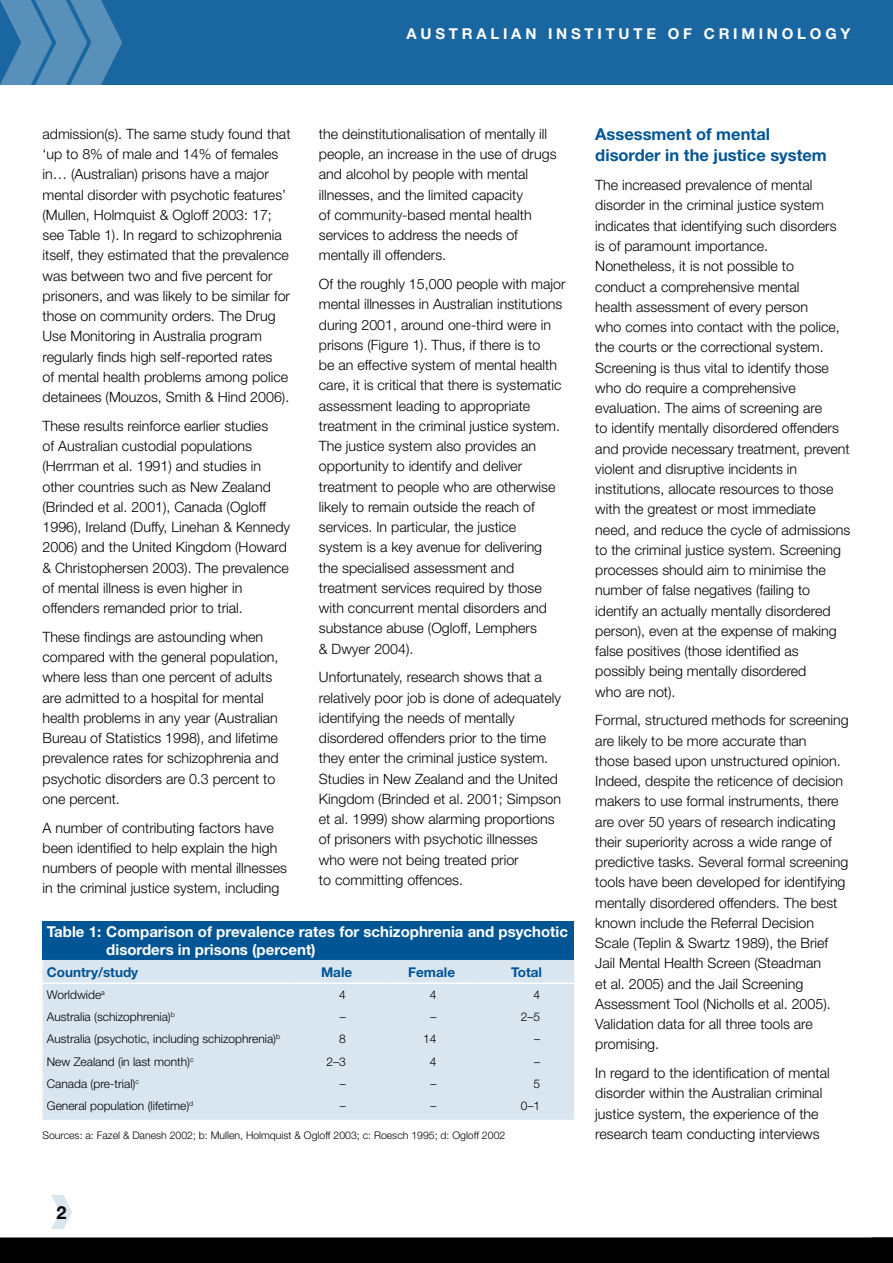
<style>
.page{position:relative;width:893px;height:1263px;background:#fff}
.page>*{position:absolute;margin:0;border:0;box-sizing:border-box;transform-origin:0 0}
.heading_1{font:700 16.5px/21px "Helvetica Neue LT";color:#005595}
.table_heading{font:700 15px/18px "Helvetica Neue LT";color:#fff}
.table_heading-2{font:700 15px "Helvetica Neue LT";letter-spacing:.25em;color:#fff}
.text{font:300 14.25px/20.2px "Helvetica Neue LT";color:#000}
.table_column_heading{font:700 13.5px "Helvetica Neue LT";color:#005595}
.table_text{font:300 12px "Helvetica Neue LT";color:#000}
.table_source{font:300 10.5px "Helvetica Neue LT";color:#000}
</style>
<div class="page">
<div style="left:0;top:0;width:893px;height:85px;background:#1a66a0"></div>
<svg style="left:51px;top:1195px;width:21px;height:34px"></svg>
<svg style="left:0;top:0;width:122px;height:85px"></svg>
<div style="left:0;top:1237px;width:893px;height:26px;background:#000"></div>
<div style="left:43px;top:922px;width:531px;height:38px;background:#005595"></div>
<div style="left:43px;top:960px;width:531px;height:160px;background:#d9e5ef"></div>
<hr style="left:43px;top:982px;width:246px;height:2px;background:#fff">
<hr style="left:289px;top:982px;width:95px;height:2px;background:#fff">
<hr style="left:384px;top:982px;width:95px;height:2px;background:#fff">
<hr style="left:479px;top:982px;width:95px;height:2px;background:#fff">
<p class="table_heading-2" style="left:407px;top:25px;width:445px">AUSTRALIAN INSTITUTE OF CRIMINOLOGY</p>
<p class="text" style="left:43px;top:123px;width:250px">admission(s). The same study found that ‘up to 8% of male and 14% of females in… (Australian) prisons have a major mental disorder with psychotic features’ (Mullen, Holmquist &amp; Ogloff 2003: 17; see Table 1). In regard to schizophrenia itself, they estimated that the prevalence was between two and five percent for prisoners, and was likely to be similar for those on community orders. The Drug Use Monitoring in Australia program regularly finds high self-reported rates<br>of mental health problems among police detainees (Mouzos, Smith &amp; Hind 2006).</p>
<p class="text" style="left:43px;top:415px;width:249px">These results reinforce earlier studies<br>of Australian custodial populations (Herrman et al. 1991) and studies in other countries such as New Zealand (Brinded et al. 2001), Canada (Ogloff 1996), Ireland (Duffy, Linehan &amp; Kennedy 2006) and the United Kingdom (Howard &amp; Christophersen 2003). The prevalence of mental illness is even higher in offenders remanded prior to trial.</p>
<p class="text" style="left:43px;top:626px;width:238px">These findings are astounding when compared with the general population, where less than one percent of adults are admitted to a hospital for mental health problems in any year (Australian Bureau of Statistics 1998), and lifetime prevalence rates for schizophrenia and psychotic disorders are 0.3 percent to one percent.</p>
<p class="text" style="left:43px;top:817px;width:246px">A number of contributing factors have been identified to help explain the high numbers of people with mental illnesses in the criminal justice system, including</p>
<p class="text" style="left:319px;top:123px;width:239px">the deinstitutionalisation of mentally ill people, an increase in the use of drugs and alcohol by people with mental illnesses, and the limited capacity<br>of community-based mental health services to address the needs of mentally ill offenders.</p>
<p class="text" style="left:319px;top:274px;width:248px">Of the roughly 15,000 people with major mental illnesses in Australian institutions during 2001, around one-third were in prisons (Figure 1). Thus, if there is to<br>be an effective system of mental health care, it is critical that there is systematic assessment leading to appropriate treatment in the criminal justice system.<br>The justice system also provides an opportunity to identify and deliver treatment to people who are otherwise likely to remain outside the reach of services. In particular, the justice<br>system is a key avenue for delivering<br>the specialised assessment and treatment services required by those with concurrent mental disorders and substance abuse (Ogloff, Lemphers<br>&amp; Dwyer 2004).</p>
<p class="text" style="left:319px;top:667px;width:244px">Unfortunately, research shows that a relatively poor job is done of adequately identifying the needs of mentally disordered offenders prior to the time they enter the criminal justice system.<br>Studies in New Zealand and the United Kingdom (Brinded et al. 2001; Simpson et al. 1999) show alarming proportions of prisoners with psychotic illnesses who were not being treated prior<br>to committing offences.</p>
<p class="table_heading" style="left:106px;top:922px;width:463px;text-indent:-60px">Table 1: Comparison of prevalence rates for schizophrenia and psychotic disorders in prisons (percent)</p>
<p class="table_column_heading" style="left:47px;top:964px;width:93px">Country/study</p>
<p class="table_column_heading" style="left:321px;top:964px;width:33px">Male</p>
<p class="table_column_heading" style="left:408px;top:964px;width:48px">Female</p>
<p class="table_column_heading" style="left:511px;top:964px;width:32px">Total</p>
<p class="table_text" style="left:47px;top:987px;width:60px">Worldwide<sup>a</sup></p>
<p class="table_text" style="left:339px;top:987px;width:8px">4</p>
<p class="table_text" style="left:430px;top:987px;width:8px">4</p>
<p class="table_text" style="left:533px;top:987px;width:8px">4</p>
<p class="table_text" style="left:47px;top:1010px;width:130px">Australia (schizophrenia)<sup>b</sup></p>
<p class="table_text" style="left:340px;top:1010px;width:7px">–</p>
<p class="table_text" style="left:431px;top:1010px;width:7px">–</p>
<p class="table_text" style="left:521px;top:1010px;width:21px">2–5</p>
<p class="table_text" style="left:47px;top:1032px;width:235px">Australia (psychotic, including schizophrenia)<sup>b</sup></p>
<p class="table_text" style="left:339px;top:1032px;width:8px">8</p>
<p class="table_text" style="left:423px;top:1032px;width:15px">14</p>
<p class="table_text" style="left:534px;top:1032px;width:7px">–</p>
<p class="table_text" style="left:47px;top:1054px;width:148px">New Zealand (in last month)<sup>c</sup></p>
<p class="table_text" style="left:326px;top:1054px;width:21px">2–3</p>
<p class="table_text" style="left:430px;top:1054px;width:8px">4</p>
<p class="table_text" style="left:534px;top:1054px;width:7px">–</p>
<p class="table_text" style="left:47px;top:1076px;width:94px">Canada (pre-trial)<sup>c</sup></p>
<p class="table_text" style="left:340px;top:1076px;width:7px">–</p>
<p class="table_text" style="left:431px;top:1076px;width:7px">–</p>
<p class="table_text" style="left:533px;top:1076px;width:8px">5</p>
<p class="table_text" style="left:47px;top:1098px;width:148px">General population (lifetime)<sup>d</sup></p>
<p class="table_text" style="left:340px;top:1098px;width:7px">–</p>
<p class="table_text" style="left:431px;top:1098px;width:7px">–</p>
<p class="table_text" style="left:521px;top:1098px;width:21px">0–1</p>
<p class="table_source" style="left:43px;top:1129px;width:464px">Sources: a: Fazel &amp; Danesh 2002; b: Mullen, Holmquist &amp; Ogloff 2003; c: Roesch 1995; d: Ogloff 2002</p>
<p class="heading_1" style="left:595px;top:124px;width:233px">Assessment of mental disorder in the justice system</p>
<p class="text" style="left:595px;top:175px;width:256px">The increased prevalence of mental disorder in the criminal justice system indicates that identifying such disorders<br>is of paramount importance.<br>Nonetheless, it is not possible to<br>conduct a comprehensive mental<br>health assessment of every person<br>who comes into contact with the police, the courts or the correctional system.<br>Screening is thus vital to identify those who do require a comprehensive evaluation. The aims of screening are<br>to identify mentally disordered offenders and provide necessary treatment, prevent violent and disruptive incidents in institutions, allocate resources to those with the greatest or most immediate need, and reduce the cycle of admissions to the criminal justice system. Screening processes should aim to minimise the number of false negatives (failing to identify an actually mentally disordered person), even at the expense of making false positives (those identified as possibly being mentally disordered<br>who are not).</p>
<p class="text" style="left:595px;top:710px;width:255px">Formal, structured methods for screening are likely to be more accurate than<br>those based upon unstructured opinion.<br>Indeed, despite the reticence of decision makers to use formal instruments, there are over 50 years of research indicating their superiority across a wide range of predictive tasks. Several formal screening tools have been developed for identifying mentally disordered offenders. The best known include the Referral Decision Scale (Teplin &amp; Swartz 1989), the Brief Jail Mental Health Screen (Steadman<br>et al. 2005) and the Jail Screening Assessment Tool (Nicholls et al. 2005).<br>Validation data for all three tools are promising.</p>
<p class="text" style="left:595px;top:1062px;width:236px">In regard to the identification of mental disorder within the Australian criminal justice system, the experience of the research team conducting interviews</p>
</div>
